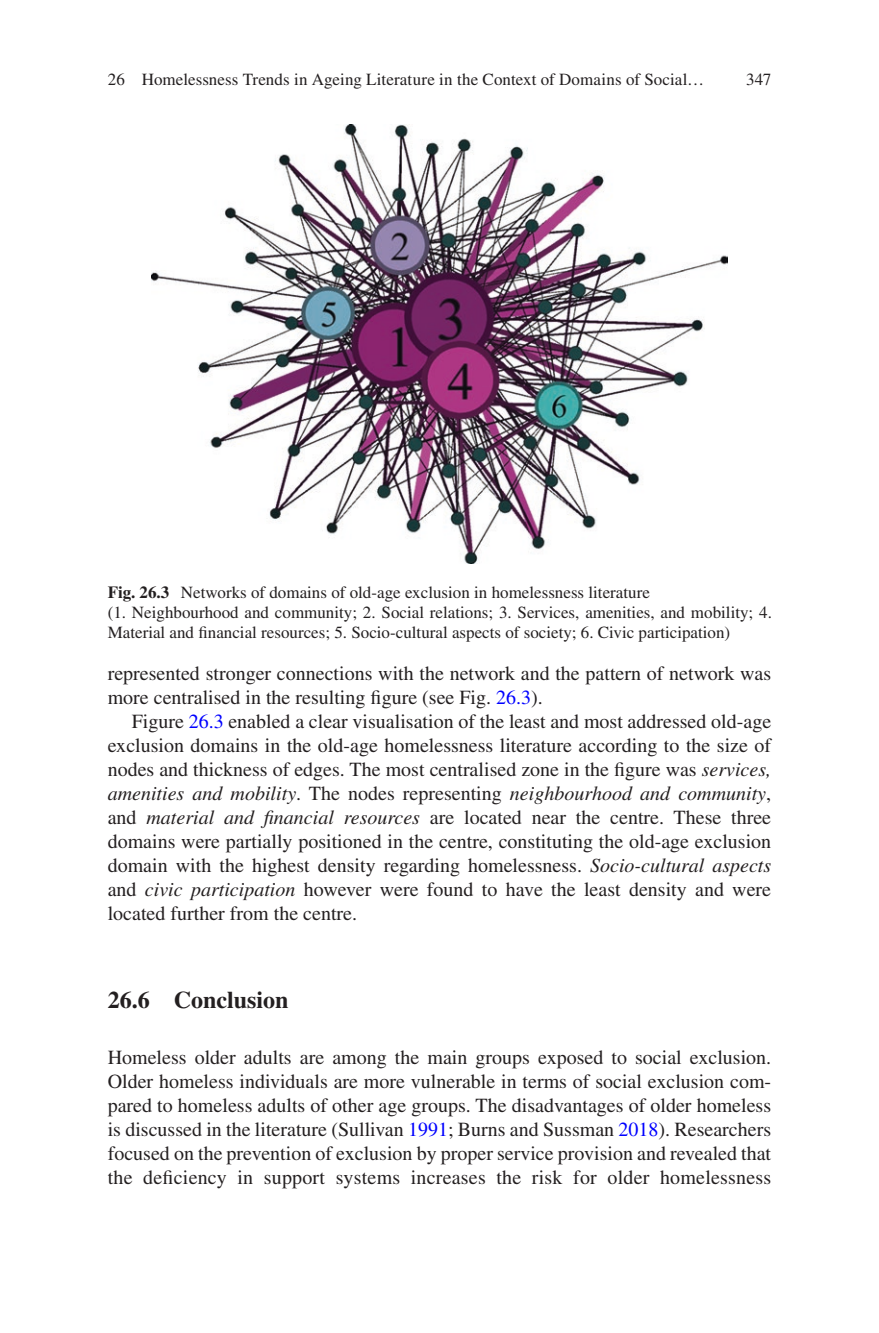
<style>
.page{position:relative;width:879px;height:1333px;background:#fff}
.page>*{position:absolute;margin:0;border:0;box-sizing:border-box;transform-origin:0 0}
.t1{font:700 24px "Times LT Std";color:#231f20}
.t2{font:20px/24px "Times LT Std";color:#231f20;text-align:justify}
.t3{font:17px/20px "Times LT Std";color:#231f20}
.s1{font-weight:700}
.s2{color:#00f}
.s3{font-style:italic}
</style>
<div class="page">
<img style="left:151px;top:124px;width:576px;height:439px">
<p class="t3" style="left:108px;top:69px;width:598px">26 Homelessness Trends in Ageing Literature in the Context of Domains of Social…</p>
<p class="t3" style="left:746px;top:69px;width:27px">347</p>
<p class="t3" style="left:108px;top:582px;width:666px"><span class="s1">Fig. 26.3</span> Networks of domains of old-age exclusion in homelessness literature<br>(1. Neighbourhood and community; 2. Social relations; 3. Services, amenities, and mobility; 4.<br>Material and financial resources; 5. Socio-cultural aspects of society; 6. Civic participation)</p>
<p class="t2" style="left:108px;top:661px;width:665px">represented stronger connections with the network and the pattern of network was more centralised in the resulting figure (see Fig. <span class="s2">26.3</span>).</p>
<p class="t2" style="left:108px;top:709px;width:665px;text-indent:24px">Figure <span class="s2">26.3</span> enabled a clear visualisation of the least and most addressed old-age exclusion domains in the old-age homelessness literature according to the size of nodes and thickness of edges. The most centralised zone in the figure was <span class="s3">services, amenities and mobility</span>. The nodes representing <span class="s3">neighbourhood and community</span>, and <span class="s3">material and financial resources</span> are located near the centre. These three domains were partially positioned in the centre, constituting the old-age exclusion domain with the highest density regarding homelessness. <span class="s3">Socio-cultural aspects </span>and <span class="s3">civic participation</span> however were found to have the least density and were located further from the centre.</p>
<p class="t1" style="left:108px;top:985px;width:182px">26.6 Conclusion</p>
<p class="t2" style="left:108px;top:1045px;width:665px">Homeless older adults are among the main groups exposed to social exclusion.<br>Older homeless individuals are more vulnerable in terms of social exclusion com&shy;pared to homeless adults of other age groups. The disadvantages of older homeless is discussed in the literature (Sullivan <span class="s2">1991</span>; Burns and Sussman <span class="s2">2018</span>). Researchers focused on the prevention of exclusion by proper service provision and revealed that the deficiency in support systems increases the risk for older homelessness</p>
</div>
